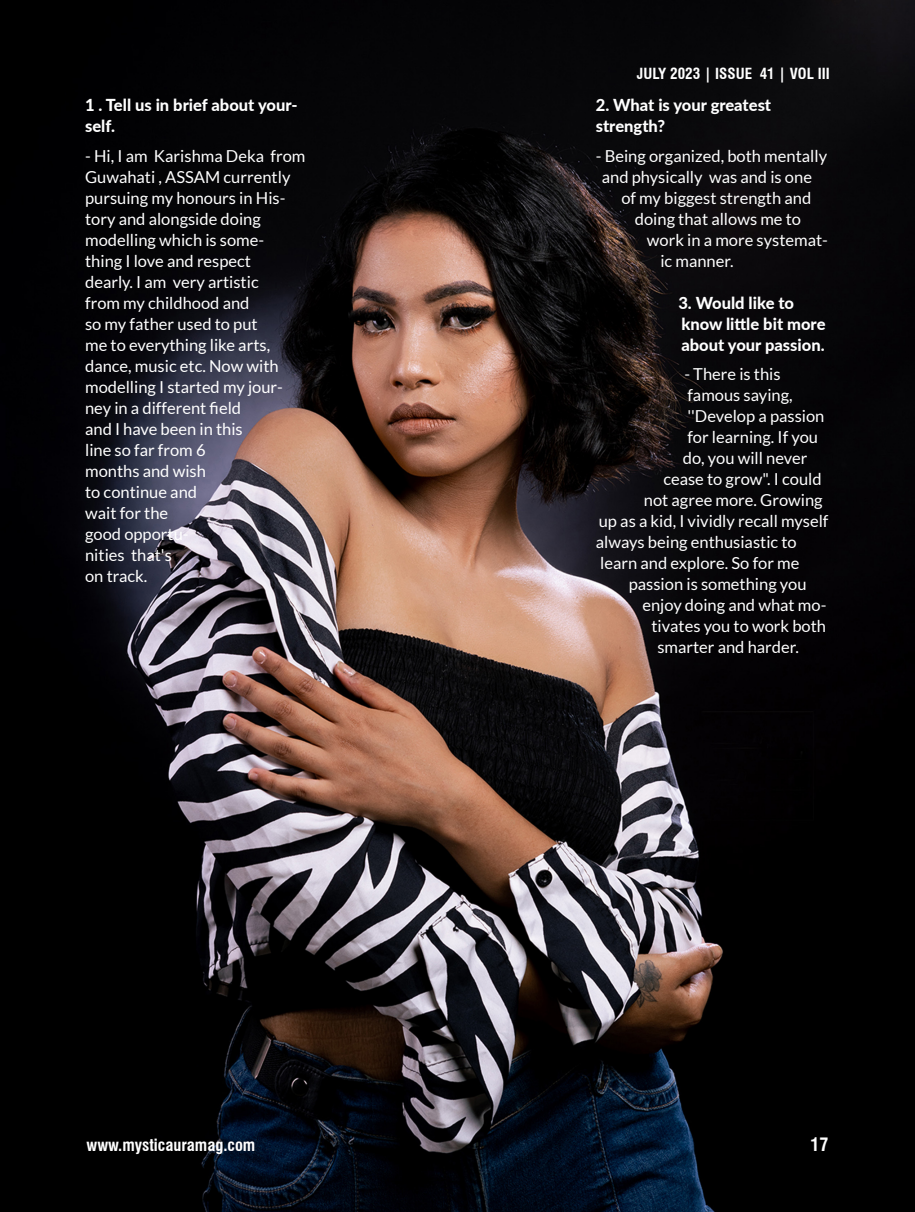
<style>
.page{position:relative;width:915px;height:1212px;background:#fff}
.page>*{position:absolute;margin:0;border:0;box-sizing:border-box;transform-origin:0 0}
.t1{font:700 condensed 18px "Swiss 721 BT";color:#fff}
.t2{font:16.5px/21px "Lato";color:#fff}
.t3{font:800 16.5px/21px "Lato";color:#fff}
.t4{font:700 condensed 16.5px "Swiss 721 BT";color:#fff}
.t5{font:700 condensed 15px "Swiss 721 BT";color:#fff}
</style>
<div class="page">
<img style="left:0;top:0;width:914px;height:1212px">
<p class="t3" style="left:85px;top:94px;width:214px">1 . Tell us in brief about your&shy;self.</p>
<p class="t2" style="left:85px;top:145px;width:222px">- Hi, I am Karishma Deka from<br>Guwahati , ASSAM currently pursuing my honours in His&shy;tory and alongside doing modelling which is some&shy;thing I love and respect<br>dearly. I am very artistic<br>from my childhood and<br>so my father used to put<br>me to everything like arts, dance, music etc. Now with modelling I started my jour&shy;ney in a different field<br>and I have been in this<br>line so far from 6<br>months and wish<br>to continue and<br>wait for the<br>good opportu-<br>nities that's<br>on track.</p>
<p class="t5" style="left:636px;top:65px;width:194px">July 2023 | Issue 41 | Vol III</p>
<p class="t3" style="left:595px;top:94px;width:177px">2. What is your greatest strength?</p>
<p class="t2" style="left:595px;top:145px;width:233px">- Being organized, both mentally</p>
<p class="t2" style="left:601px;top:166px;width:211px">and physically was and is one</p>
<p class="t2" style="left:621px;top:187px;width:191px">of my biggest strength and</p>
<p class="t2" style="left:634px;top:208px;width:168px">doing that allows me to</p>
<p class="t2" style="left:646px;top:229px;width:182px">work in a more systemat-</p>
<p class="t2" style="left:660px;top:250px;width:75px">ic manner.</p>
<p class="t3" style="left:678px;top:291px;width:149px">3. Would like to know little bit more about your passion.</p>
<p class="t2" style="left:684px;top:364px;width:98px">- There is this</p>
<p class="t2" style="left:687px;top:385px;width:107px">famous saying,</p>
<p class="t2" style="left:687px;top:406px;width:138px">''Develop a passion</p>
<p class="t2" style="left:687px;top:427px;width:132px">for learning. If you</p>
<p class="t2" style="left:682px;top:448px;width:126px">do, you will never</p>
<p class="t2" style="left:663px;top:469px;width:160px">cease to grow". I could</p>
<p class="t2" style="left:643px;top:490px;width:180px">not agree more. Growing</p>
<p class="t2" style="left:598px;top:511px;width:231px">up as a kid, I vividly recall myself</p>
<p class="t2" style="left:595px;top:532px;width:202px">always being enthusiastic to</p>
<p class="t2" style="left:600px;top:553px;width:201px">learn and explore. So for me</p>
<p class="t2" style="left:628px;top:574px;width:179px">passion is something you</p>
<p class="t2" style="left:642px;top:595px;width:185px">enjoy doing and what mo-</p>
<p class="t2" style="left:651px;top:616px;width:176px">tivates you to work both</p>
<p class="t2" style="left:657px;top:637px;width:143px">smarter and harder.</p>
<p class="t4" style="left:86px;top:1135px;width:170px">www.mysticauramag.com</p>
<p class="t1" style="left:810px;top:1134px;width:19px">17</p>
</div>
